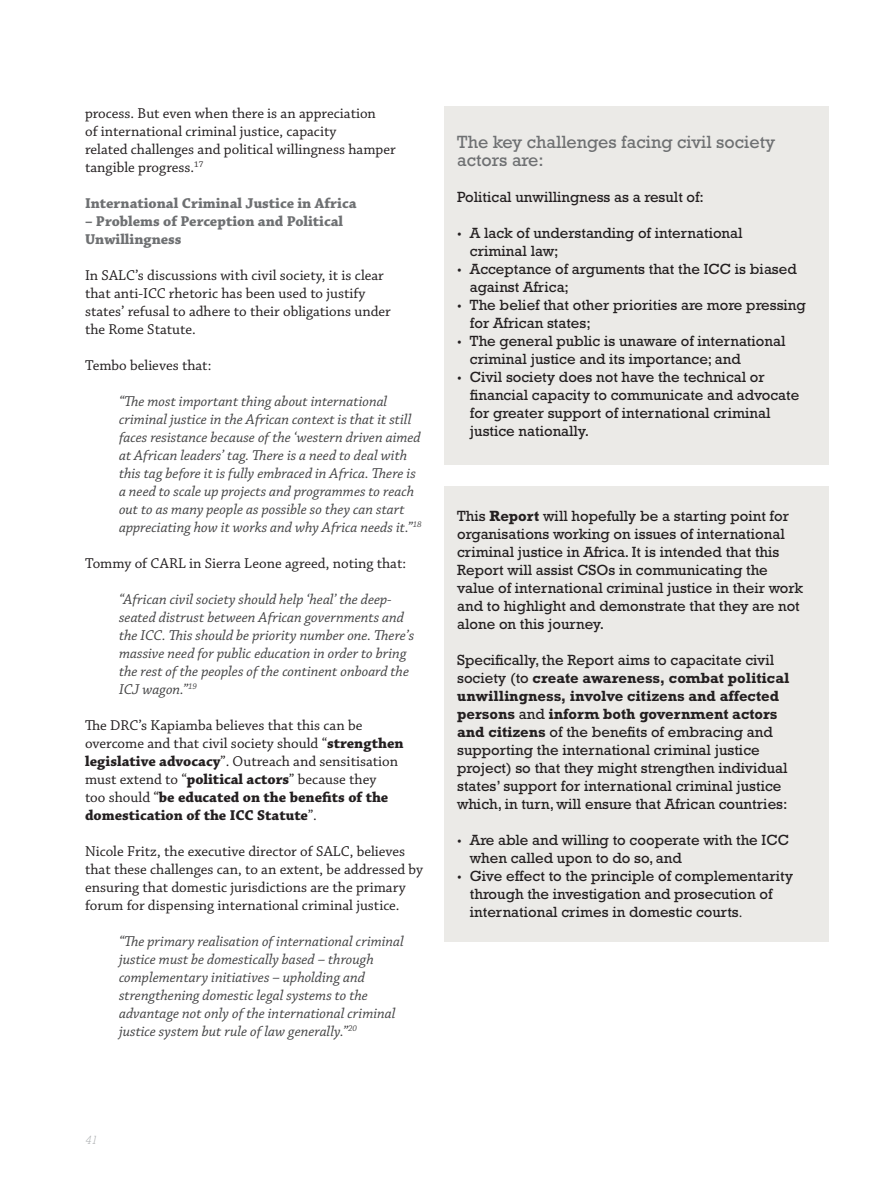
<style>
.page{position:relative;width:893px;height:1191px;background:#fff}
.page>*{position:absolute;margin:0;border:0;box-sizing:border-box;transform-origin:0 0}
.t1{font:18px/18px "Rockwell Std";color:#6e7072}
.t2{font:15px/18px "Rockwell Std";color:#231f20}
.t3{font:italic 15px/18px "Chaparral Pro";color:#414142}
.t4{font:15px/18px "Chaparral Pro";color:#231f20}
.t5{font:700 15px/18px "Chaparral Pro";color:#6e7072}
.t6{font:italic 300 12px "Rockwell Std";color:#a9acae}
.s1{font-weight:700}
.s2{font-family:"Chaparral Pro"}
</style>
<div class="page">
<div style="left:444px;top:107px;width:385px;height:358px;background:#ebeae7"></div>
<div style="left:444px;top:486px;width:385px;height:455px;background:#ebeae7"></div>
<p class="t4" style="left:85px;top:105px;width:312px">process. But even when there is an appreciation<br>of international criminal justice, capacity<br>related challenges and political willingness hamper tangible progress.<sup>17</sup></p>
<p class="t5" style="left:85px;top:195px;width:273px">International Criminal Justice in Africa</p>
<p class="t5" style="left:85px;top:213px;width:260px">– Problems of Perception and Political<br>Unwillingness</p>
<p class="t4" style="left:85px;top:267px;width:307px">In SALC’s discussions with civil society, it is clear that anti-ICC rhetoric has been used to justify states’ refusal to adhere to their obligations under the Rome Statute.</p>
<p class="t4" style="left:85px;top:357px;width:128px">Tembo believes that:</p>
<p class="t3" style="left:119px;top:393px;width:304px">“The most important thing about international criminal justice in the African context is that it still faces resistance because of the ‘western driven aimed at African leaders’ tag. There is a need to deal with this tag before it is fully embraced in Africa. There is a need to scale up projects and programmes to reach out to as many people as possible so they can start appreciating how it works and why Africa needs it.”<sup>18</sup></p>
<p class="t4" style="left:85px;top:555px;width:323px">Tommy of CARL in Sierra Leone agreed, noting that:</p>
<p class="t3" style="left:119px;top:591px;width:297px">“African civil society should help ‘heal’ the deep&shy;seated distrust between African governments and the ICC. This should be priority number one. There’s massive need for public education in order to bring the rest of the peoples of the continent onboard the ICJ wagon.”<sup>19</sup></p>
<p class="t4" style="left:85px;top:717px;width:320px">The DRC’s Kapiamba believes that this can be overcome and that civil society should “<span class="s1">strengthen legislative advocacy</span>”. Outreach and sensitisation must extend to “<span class="s1">political actors</span>” because they<br>too should “<span class="s1">be educated on the benefits of the domestication of the ICC Statute</span>”.</p>
<p class="t4" style="left:85px;top:843px;width:340px">Nicole Fritz, the executive director of SALC, believes that these challenges can, to an extent, be addressed by ensuring that domestic jurisdictions are the primary forum for dispensing international criminal justice.</p>
<p class="t3" style="left:119px;top:933px;width:286px">“The primary realisation of international criminal justice must be domestically based – through complementary initiatives – upholding and strengthening domestic legal systems to the advantage not only of the international criminal justice system but rule of law generally.”<sup>20</sup></p>
<p class="t1" style="left:457px;top:133px;width:320px">The key challenges facing civil society actors are:</p>
<p class="t2" style="left:457px;top:188px;width:248px">Political unwillingness as a result of:</p>
<p class="t2" style="left:470px;top:224px;width:274px;text-indent:-13px"><span class="s2">•</span> A lack of understanding of international criminal law;</p>
<p class="t2" style="left:470px;top:260px;width:328px;text-indent:-13px"><span class="s2">•</span> Acceptance of arguments that the ICC is biased against Africa;</p>
<p class="t2" style="left:470px;top:296px;width:337px;text-indent:-13px"><span class="s2">•</span> The belief that other priorities are more pressing for African states;</p>
<p class="t2" style="left:470px;top:332px;width:317px;text-indent:-13px"><span class="s2">•</span> The general public is unaware of international criminal justice and its importance; and</p>
<p class="t2" style="left:470px;top:368px;width:331px;text-indent:-13px"><span class="s2">•</span> Civil society does not have the technical or financial capacity to communicate and advocate for greater support of international criminal justice nationally.</p>
<p class="t2" style="left:457px;top:506px;width:347px">This <span class="s1">Report</span> will hopefully be a starting point for organisations working on issues of international criminal justice in Africa. It is intended that this Report will assist CSOs in communicating the value of international criminal justice in their work and to highlight and demonstrate that they are not alone on this journey.</p>
<p class="t2" style="left:457px;top:650px;width:334px">Specifically, the Report aims to capacitate civil society (to <span class="s1">create awareness, combat political unwillingness, involve citizens and affected persons</span> and <span class="s1">inform both government actors and citizens</span> of the benefits of embracing and supporting the international criminal justice project) so that they might strengthen individual states’ support for international criminal justice which, in turn, will ensure that African countries:</p>
<p class="t2" style="left:470px;top:830px;width:321px;text-indent:-13px"><span class="s2">•</span> Are able and willing to cooperate with the ICC when called upon to do so, and</p>
<p class="t2" style="left:470px;top:866px;width:325px;text-indent:-13px"><span class="s2">•</span> Give effect to the principle of complementarity through the investigation and prosecution of international crimes in domestic courts<span class="s2">.</span></p>
<p class="t6" style="left:85px;top:1132px;width:14px">41</p>
</div>
